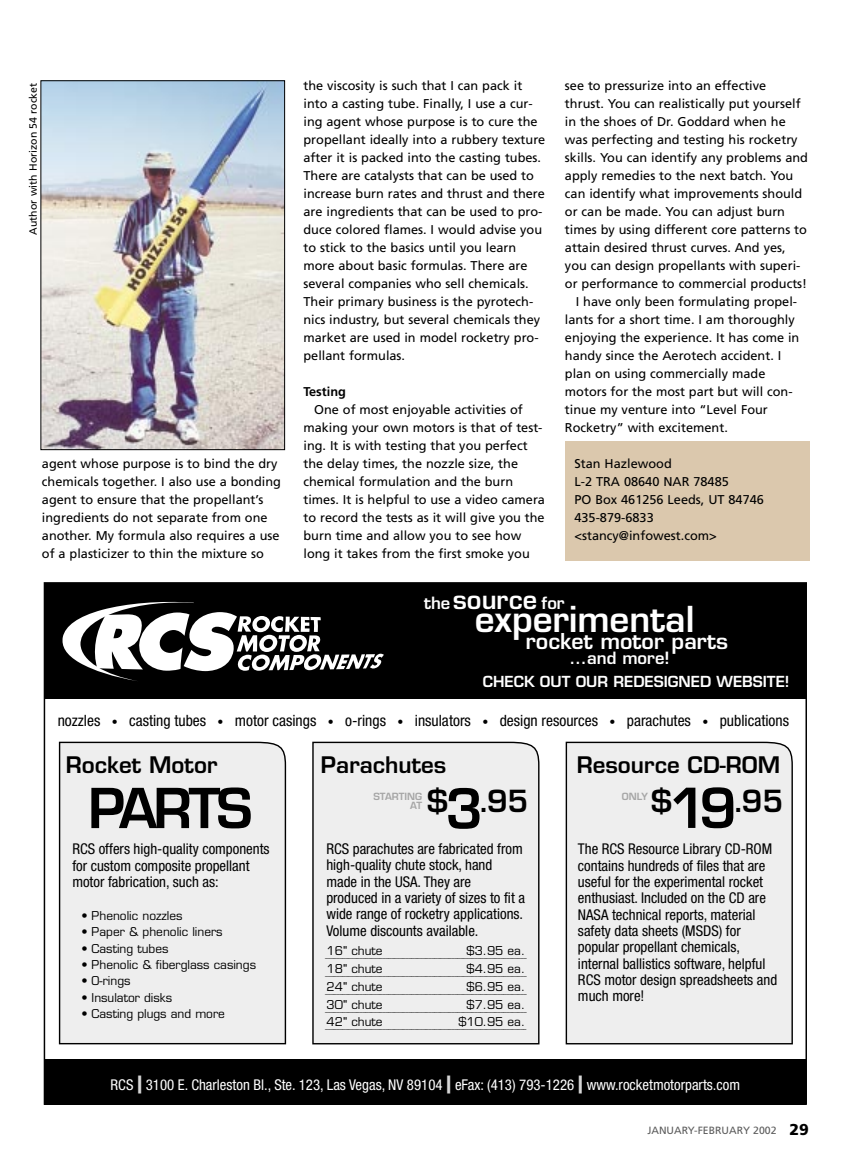
<style>
.page{position:relative;width:864px;height:1161px;background:#fff}
.page>*{position:absolute;margin:0;border:0;box-sizing:border-box;transform-origin:0 0}
.t1{font:600 53.7px "Eurostile";letter-spacing:-.07em;color:#000}
.t2{font:600 34.95px "Eurostile";color:#fff}
.t3{font:600 29.7px "Eurostile";color:#000}
.t4{font:600 25.2px "Eurostile";color:#fff}
.t5{font:600 22.35px "Eurostile";color:#000}
.t6{font:600 21.3px "Eurostile";color:#fff}
.t7{font:600 16.5px "Eurostile";color:#fff}
.t8{font:condensed 15.6px "Helvetica Neue";color:#000}
.t9{font:condensed 14.85px/16.4px "Helvetica Neue";color:#000}
.t10{font:condensed 14.85px "Helvetica Neue";color:#fff}
.t11{font:600 14.85px "Eurostile";color:#fff}
.t12{font:12.75px/18px "Frutiger";color:#000}
.t13{font:700 12.75px "Frutiger";color:#000}
.t14{font:11.85px/17.9px "Eurostile";color:#000;text-align:justify}
.t15{font:10.5px "Frutiger";color:#000}
.t16{font:10.5px "Frutiger";color:#5b5b5b}
.t17{font:600 9.6px/9.3px "Eurostile";color:#a6a6a6;text-align:right}
.t18{font:6px "Eurostile";color:#000}
.s1{font-size:16.5px}
.s2{font-size:11.85px}
.s3{font-size:53.7px}
.s4{font-weight:700;font-stretch:expanded;font-size:23.7px;color:#d6d6d6}
.s5{font-weight:900;font-size:15.75px;color:#000}
</style>
<div class="page">
<div style="left:44px;top:583px;width:762px;height:116px;background:#000"></div>
<div style="left:58px;top:741px;width:229px;height:304px;background:#eee"></div>
<div style="left:312px;top:741px;width:228px;height:304px;background:#eee"></div>
<div style="left:565px;top:741px;width:228px;height:304px;background:#eee"></div>
<svg style="left:62px;top:601px;width:322px;height:80px"></svg>
<div style="left:44px;top:1059px;width:762px;height:45px;background:#000"></div>
<img style="left:42px;top:82px;width:241px;height:366px">
<div style="left:40px;top:80px;width:245px;height:370px;border:1px solid #000"></div>
<div style="left:565px;top:441px;width:245px;height:119px;background:#dbc8ad"></div>
<p class="t15" style="left:29px;top:235px;width:153px;rotate:-90deg">Author with Horizon 54 rocket</p>
<p class="t12" style="left:42px;top:456px;width:240px">agent whose purpose is to bind the dry chemicals together. I also use a bonding agent to ensure that the propellant’s ingredients do not separate from one another. My formula also requires a use of a plasticizer to thin the mixture so</p>
<p class="t12" style="left:303px;top:78px;width:243px">the viscosity is such that I can pack it into a casting tube. Finally, I use a cur&shy;ing agent whose purpose is to cure the propellant ideally into a rubbery texture after it is packed into the casting tubes.<br>There are catalysts that can be used to increase burn rates and thrust and there are ingredients that can be used to pro&shy;duce colored flames. I would advise you to stick to the basics until you learn more about basic formulas. There are several companies who sell chemicals.<br>Their primary business is the pyrotech&shy;nics industry, but several chemicals they market are used in model rocketry pro&shy;pellant formulas.</p>
<p class="t13" style="left:303px;top:386px;width:44px">Testing</p>
<p class="t12" style="left:303px;top:402px;width:243px;text-indent:11px">One of most enjoyable activities of making your own motors is that of test&shy;ing. It is with testing that you perfect the delay times, the nozzle size, the chemical formulation and the burn times. It is helpful to use a video camera to record the tests as it will give you the burn time and allow you to see how long it takes from the first smoke you</p>
<p class="t12" style="left:565px;top:78px;width:203px">see to pressurize into an effective</p>
<p class="t12" style="left:565px;top:96px;width:237px">thrust. You can realistically put yourself</p>
<p class="t12" style="left:565px;top:114px;width:222px">in the shoes of Dr. Goddard when he</p>
<p class="t12" style="left:565px;top:132px;width:234px">was perfecting and testing his rocketry</p>
<p class="t12" style="left:565px;top:150px;width:245px">skills. You can identify any problems and</p>
<p class="t12" style="left:565px;top:168px;width:230px">apply remedies to the next batch. You</p>
<p class="t12" style="left:565px;top:186px;width:239px">can identify what improvements should</p>
<p class="t12" style="left:565px;top:204px;width:222px">or can be made. You can adjust burn</p>
<p class="t12" style="left:565px;top:222px;width:244px">times by using different core patterns to</p>
<p class="t12" style="left:565px;top:240px;width:222px">attain desired thrust curves. And yes,</p>
<p class="t12" style="left:565px;top:258px;width:237px">you can design propellants with superi-</p>
<p class="t12" style="left:565px;top:276px;width:244px">or performance to commercial products!</p>
<p class="t12" style="left:576px;top:294px;width:223px">I have only been formulating propel-</p>
<p class="t12" style="left:565px;top:312px;width:231px">lants for a short time. I am thoroughly</p>
<p class="t12" style="left:565px;top:330px;width:236px">enjoying the experience. It has come in</p>
<p class="t12" style="left:565px;top:348px;width:218px">handy since the Aerotech accident. I</p>
<p class="t12" style="left:565px;top:366px;width:202px">plan on using commercially made</p>
<p class="t12" style="left:565px;top:384px;width:229px">motors for the most part but will con-</p>
<p class="t12" style="left:565px;top:402px;width:204px">tinue my venture into “Level Four</p>
<p class="t12" style="left:565px;top:420px;width:164px">Rocketry” with excitement.</p>
<p class="t12" style="left:574px;top:456px;width:191px">Stan Hazlewood<br>L-2 TRA 08640 NAR 78485<br>PO Box 461256 Leeds, UT 84746<br>435-879-6833 &lt;stancy@infowest.com&gt;</p>
<h3 class="t4" style="left:424px;top:590px;width:115px"><span class="s1">the</span> source</h3>
<h2 class="t2" style="left:475px;top:606px;width:221px">experimental</h2>
<p class="t7" style="left:542px;top:596px;width:25px">for</p>
<h3 class="t6" style="left:526px;top:633px;width:204px">rocket motor parts</h3>
<p class="t7" style="left:570px;top:651px;width:101px">...and more!</p>
<p class="t11" style="left:483px;top:675px;width:308px">CHECK OUT OUR REDESIGNED WEBSITE!</p>
<p class="t8" style="left:58px;top:714px;width:733px">nozzles <span class="s2">•</span> casting tubes <span class="s2">•</span> motor casings <span class="s2">•</span> o-rings <span class="s2">•</span> insulators <span class="s2">•</span> design resources <span class="s2">•</span> parachutes <span class="s2">•</span> publications</p>
<h3 class="t5" style="left:66px;top:756px;width:153px">Rocket Motor</h3>
<h3 class="t5" style="left:321px;top:756px;width:127px">Parachutes</h3>
<h3 class="t5" style="left:577px;top:756px;width:205px">Resource CD-ROM</h3>
<h1 class="t1" style="left:88px;top:788px;width:166px">PARTS</h1>
<h3 class="t3" style="left:651px;top:789px;width:134px">$<span class="s3">19</span>.95</h3>
<h3 class="t3" style="left:427px;top:790px;width:103px">$<span class="s3">3</span>.95</h3>
<p class="t17" style="left:622px;top:793px;width:27px">ONLY</p>
<p class="t17" style="left:373px;top:793px;width:50px">STARTING<br>AT</p>
<p class="t9" style="left:72px;top:842px;width:199px">RCS offers high-quality components for custom composite propellant motor fabrication, such as:</p>
<p class="t14" style="left:81px;top:908px;width:103px">• Phenolic nozzles</p>
<p class="t14" style="left:81px;top:924px;width:143px">• Paper &amp; phenolic liners</p>
<p class="t14" style="left:81px;top:941px;width:89px">• Casting tubes</p>
<p class="t14" style="left:81px;top:957px;width:176px">• Phenolic &amp; fiberglass casings</p>
<p class="t14" style="left:81px;top:973px;width:51px">• O-rings</p>
<p class="t14" style="left:81px;top:990px;width:92px">• Insulator disks</p>
<p class="t14" style="left:81px;top:1006px;width:145px">• Casting plugs and more</p>
<p class="t9" style="left:326px;top:842px;width:200px">RCS parachutes are fabricated from high-quality chute stock, hand made in the USA. They are produced in a variety of sizes to fit a wide range of rocketry applications.<br>Volume discounts available.</p>
<p class="t14" style="left:327px;top:943px;width:57px">16" chute 18" chute 24" chute 30" chute 42" chute</p>
<p class="t14" style="left:458px;top:943px;width:68px;text-align:right">$3.95 ea. $4.95 ea. $6.95 ea. $7.95 ea. $10.95 ea.</p>
<p class="t18" style="left:325px;top:954px;width:203px">______________________________________________________________________</p>
<p class="t18" style="left:325px;top:972px;width:203px">______________________________________________________________________</p>
<p class="t18" style="left:325px;top:989px;width:203px">______________________________________________________________________</p>
<p class="t18" style="left:325px;top:1007px;width:203px">______________________________________________________________________</p>
<p class="t18" style="left:325px;top:1025px;width:203px">______________________________________________________________________</p>
<p class="t9" style="left:578px;top:842px;width:201px">The RCS Resource Library CD-ROM contains hundreds of files that are useful for the experimental rocket enthusiast. Included on the CD are<br>NASA technical reports, material safety data sheets (MSDS) for popular propellant chemicals, internal ballistics software, helpful<br>RCS motor design spreadsheets and much more!</p>
<p class="t10" style="left:111px;top:1079px;width:631px">RCS <span class="s4">|</span> 3100 E. Charleston Bl., Ste. 123, Las Vegas, NV 89104 <span class="s4">|</span> eFax: (413) 793-1226 <span class="s4">|</span> www.rocketmotorparts.com</p>
<p class="t16" style="left:647px;top:1126px;width:163px">JANUARY-FEBRUARY 2002 <span class="s5">29</span></p>
</div>
